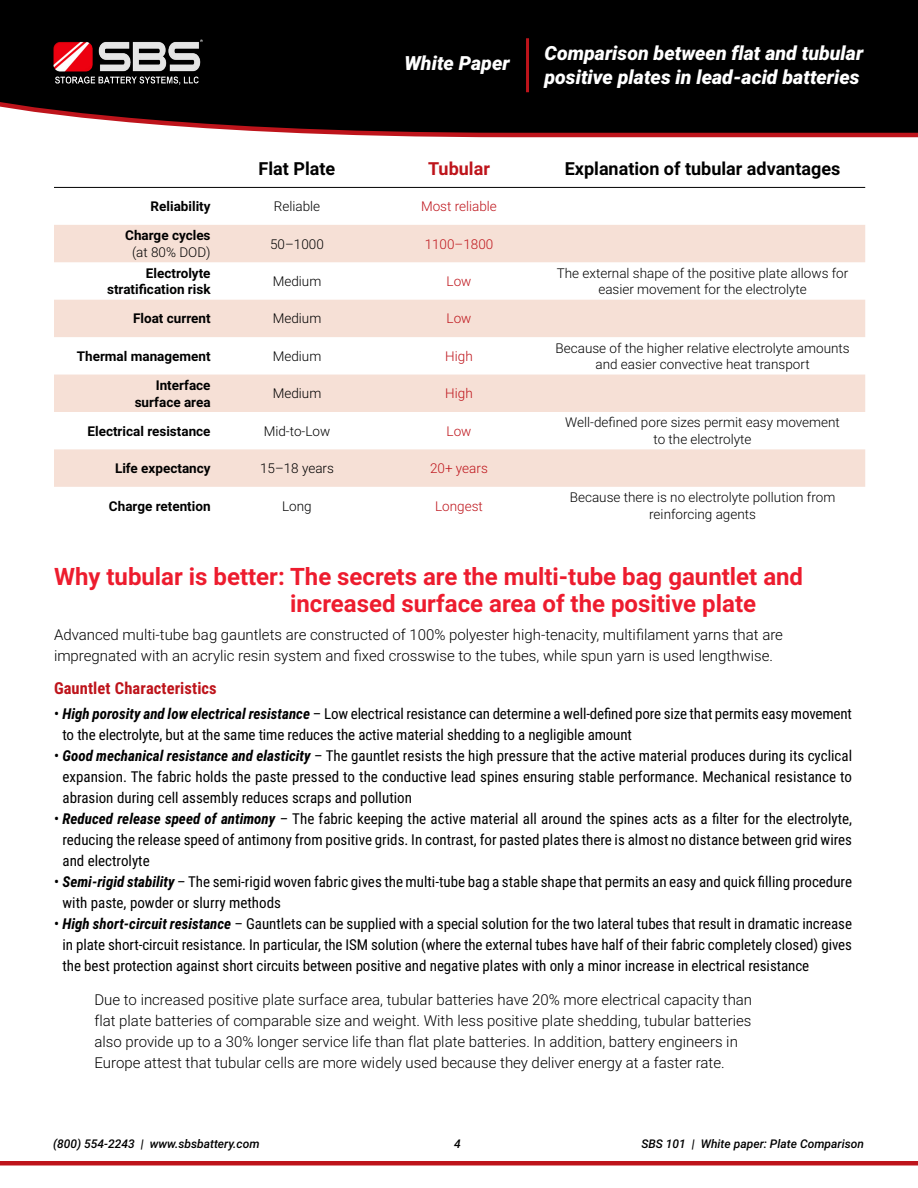
<style>
.page{position:relative;width:918px;height:1188px;background:#fff}
.page>*{position:absolute;margin:0;border:0;box-sizing:border-box;transform-origin:0 0}
.t1{font:700 24px/27px "Roboto";color:#ed1c2e}
.t2{font:italic 900 19.5px/24px "Roboto";color:#fff}
.t3{font:700 18px "Roboto";color:#000}
.t4{font:700 18px "Roboto";color:#be141b}
.t5{font:700 16.5px "Roboto Condensed";letter-spacing:.005em;color:#be141b}
.t6{font:15px/21px "Roboto Condensed";letter-spacing:-.005em;color:#000;text-align:justify}
.t7{font:300 15px/21px "Roboto";color:#000}
.t8{font:300 13.5px/16.5px "Roboto";color:#000;text-align:center}
.t9{font:700 13.5px/16.5px "Roboto";color:#000;text-align:right}
.t10{font:300 13.5px "Roboto";color:#be141b}
.t11{font:italic 500 12px "Roboto";color:#000}
.s1{font-weight:700;font-style:italic}
</style>
<div class="page">
<svg style="left:0;top:0;width:918px;height:138px;background:#110c0c"></svg>
<div style="left:0;top:1161px;width:918px;height:5px;background:#be141b"></div>
<hr style="left:526px;top:38px;width:3px;height:54px;background:#be141b">
<img style="left:53px;top:39px;width:150px;height:45px">
<svg style="left:54px;top:225px;width:811px;height:262px;fill:#f6e0d6"></svg>
<hr style="left:54px;top:187px;width:162px;height:1px;background:#000">
<hr style="left:216px;top:187px;width:162px;height:1px;background:#000">
<hr style="left:378px;top:187px;width:162px;height:1px;background:#000">
<hr style="left:540px;top:187px;width:325px;height:1px;background:#000">
<h2 class="t2" style="left:404px;top:50px;width:107px">White Paper</h2>
<h2 class="t2" style="left:544px;top:40px;width:320px">Comparison between flat and tubular positive plates in lead-acid batteries</h2>
<p class="t3" style="left:259px;top:156px;width:78px">Flat Plate</p>
<p class="t4" style="left:428px;top:156px;width:63px">Tubular</p>
<p class="t3" style="left:565px;top:156px;width:277px">Explanation of tubular advantages</p>
<p class="t9" style="left:151px;top:198px;width:61px">Reliability</p>
<p class="t8" style="left:274px;top:198px;width:48px">Reliable</p>
<p class="t10" style="left:421px;top:197px;width:77px">Most reliable</p>
<p class="t9" style="left:125px;top:227px;width:87px">Charge cycles</p>
<p class="t8" style="left:132px;top:243px;width:80px">(at 80% DOD)</p>
<p class="t8" style="left:270px;top:235px;width:55px">50–1000</p>
<p class="t10" style="left:425px;top:234px;width:70px">1100–1800</p>
<p class="t9" style="left:107px;top:264px;width:105px">Electrolyte stratification risk</p>
<p class="t8" style="left:273px;top:272px;width:50px">Medium</p>
<p class="t10" style="left:447px;top:272px;width:26px">Low</p>
<p class="t8" style="left:557px;top:264px;width:293px">The external shape of the positive plate allows for easier movement for the electrolyte</p>
<p class="t9" style="left:133px;top:310px;width:79px">Float current</p>
<p class="t8" style="left:273px;top:310px;width:50px">Medium</p>
<p class="t10" style="left:447px;top:309px;width:26px">Low</p>
<p class="t9" style="left:77px;top:347px;width:135px">Thermal management</p>
<p class="t8" style="left:273px;top:347px;width:50px">Medium</p>
<p class="t10" style="left:445px;top:347px;width:29px">High</p>
<p class="t8" style="left:556px;top:339px;width:296px">Because of the higher relative electrolyte amounts and easier convective heat transport</p>
<p class="t9" style="left:135px;top:377px;width:77px">Interface surface area</p>
<p class="t8" style="left:273px;top:385px;width:50px">Medium</p>
<p class="t10" style="left:445px;top:384px;width:29px">High</p>
<p class="t9" style="left:88px;top:422px;width:125px">Electrical resistance</p>
<p class="t8" style="left:264px;top:422px;width:68px">Mid-to-Low</p>
<p class="t10" style="left:447px;top:421px;width:26px">Low</p>
<p class="t8" style="left:565px;top:414px;width:276px">Well-defined pore sizes permit easy movement to the electrolyte</p>
<p class="t9" style="left:115px;top:460px;width:97px">Life expectancy</p>
<p class="t8" style="left:260px;top:460px;width:75px">15–18 years</p>
<p class="t10" style="left:430px;top:459px;width:59px">20+ years</p>
<p class="t9" style="left:109px;top:497px;width:103px">Charge retention</p>
<p class="t8" style="left:282px;top:497px;width:31px">Long</p>
<p class="t10" style="left:435px;top:496px;width:49px">Longest</p>
<p class="t8" style="left:570px;top:489px;width:267px">Because there is no electrolyte pollution from reinforcing agents</p>
<h1 class="t1" style="left:290px;top:562px;width:515px;text-indent:-236px">Why tubular is better: The secrets are the multi-tube bag gauntlet and increased surface area of the positive plate</h1>
<p class="t7" style="left:54px;top:623px;width:731px">Advanced multi-tube bag gauntlets are constructed of 100% polyester high-tenacity, multifilament yarns that are impregnated with an acrylic resin system and fixed crosswise to the tubes, while spun yarn is used lengthwise.</p>
<p class="t5" style="left:54px;top:677px;width:164px">Gauntlet Characteristics</p>
<p class="t6" style="left:62px;top:702px;width:791px;text-indent:-8px">• <span class="s1">High porosity and low electrical resistance</span> – Low electrical resistance can determine a well-defined pore size that permits easy movement to the electrolyte, but at the same time reduces the active material shedding to a negligible amount</p>
<p class="t6" style="left:62px;top:744px;width:791px;text-indent:-8px">• <span class="s1">Good mechanical resistance and elasticity</span> – The gauntlet resists the high pressure that the active material produces during its cyclical expansion. The fabric holds the paste pressed to the conductive lead spines ensuring stable performance. Mechanical resistance to abrasion during cell assembly reduces scraps and pollution</p>
<p class="t6" style="left:62px;top:807px;width:791px;text-indent:-8px">• <span class="s1">Reduced release speed of antimony</span> – The fabric keeping the active material all around the spines acts as a filter for the electrolyte, reducing the release speed of antimony from positive grids. In contrast, for pasted plates there is almost no distance between grid wires and electrolyte</p>
<p class="t6" style="left:62px;top:870px;width:791px;text-indent:-8px">• <span class="s1">Semi-rigid stability</span> – The semi-rigid woven fabric gives the multi-tube bag a stable shape that permits an easy and quick filling procedure with paste, powder or slurry methods</p>
<p class="t6" style="left:62px;top:912px;width:791px;text-indent:-8px">• <span class="s1">High short-circuit resistance</span> – Gauntlets can be supplied with a special solution for the two lateral tubes that result in dramatic increase in plate short-circuit resistance. In particular, the ISM solution (where the external tubes have half of their fabric completely closed) gives the best protection against short circuits between positive and negative plates with only a minor increase in electrical resistance</p>
<p class="t7" style="left:95px;top:989px;width:659px">Due to increased positive plate surface area, tubular batteries have 20% more electrical capacity than flat plate batteries of comparable size and weight. With less positive plate shedding, tubular batteries also provide up to a 30% longer service life than flat plate batteries. In addition, battery engineers in Europe attest that tubular cells are more widely used because they deliver energy at a faster rate.</p>
<p class="t11" style="left:53px;top:1135px;width:208px">(800) 554-2243 | www.sbsbattery.com</p>
<p class="t11" style="left:454px;top:1135px;width:8px">4</p>
<p class="t11" style="left:641px;top:1135px;width:224px">SBS 101 | White paper: Plate Comparison</p>
</div>
